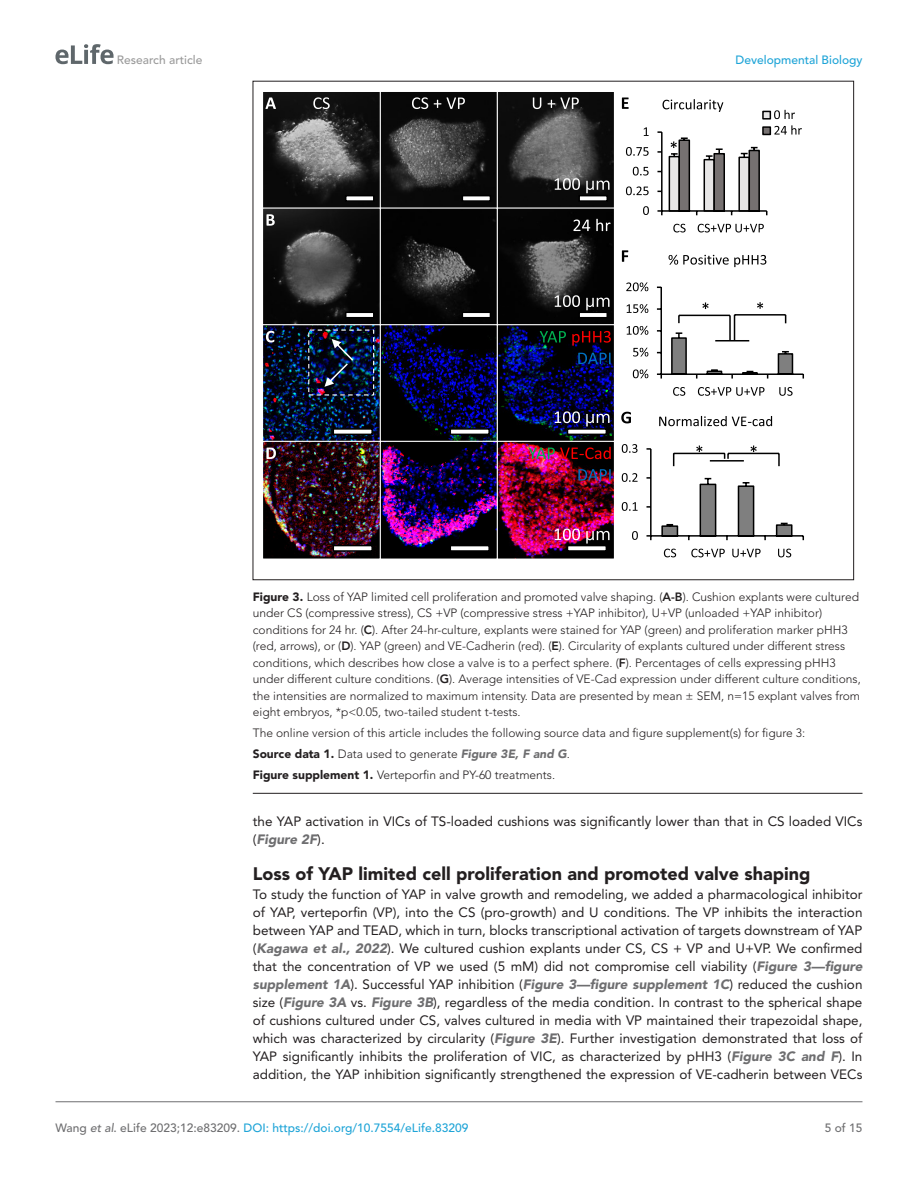
<style>
.page{position:relative;width:918px;height:1188px;background:#fff}
.page>*{position:absolute;margin:0;border:0;box-sizing:border-box;transform-origin:0 0}
.t1{font:900 18px "Avenir LT Std";color:#231f20}
.t2{font:13.5px/18px "Avenir LT Std";color:#231f20}
.t3{font:300 12px/16.5px "Avenir LT Std";color:#231f20}
.t4{font:500 12px "Avenir LT Std";color:#1ea4d7}
.t5{font:500 12px "Avenir LT Std";color:#9a9a9a}
.t6{font:500 12px "Avenir LT Std";color:#6e6e70}
.s1{font-weight:900}
.s2{font-weight:800}
.s3{font-weight:900;font-style:italic;color:#6e6e70}
.s4{color:#6e6e70}
.s5{font-style:italic;color:#6e6e70}
</style>
<div class="page">
<svg style="left:55px;top:44px;width:59px;height:20px"></svg>
<hr style="left:56px;top:1101px;width:806px;height:1px;background:#6e6e70">
<hr style="left:253px;top:793px;width:610px;height:1px;background:#231f20">
<img style="left:264px;top:93px;width:232px;height:465px">
<div style="left:379px;top:91px;width:119px;height:119px;border:1px solid #fff"></div>
<div style="left:379px;top:441px;width:119px;height:119px;border:1px solid #fff"></div>
<div style="left:262px;top:91px;width:119px;height:119px;border:1px solid #fff"></div>
<div style="left:262px;top:207px;width:119px;height:119px;border:1px solid #fff"></div>
<div style="left:262px;top:324px;width:119px;height:119px;border:1px solid #fff"></div>
<div style="left:262px;top:441px;width:119px;height:119px;border:1px solid #fff"></div>
<svg style="left:265px;top:97px;width:11px;height:12px"></svg>
<svg style="left:267px;top:214px;width:8px;height:12px"></svg>
<svg style="left:266px;top:331px;width:8px;height:12px"></svg>
<svg style="left:266px;top:448px;width:10px;height:11px"></svg>
<svg style="left:450px;top:545px;width:40px;height:7px"></svg>
<svg style="left:450px;top:428px;width:40px;height:7px"></svg>
<svg style="left:333px;top:545px;width:40px;height:7px"></svg>
<svg style="left:333px;top:428px;width:40px;height:7px"></svg>
<svg style="left:345px;top:312px;width:30px;height:6px"></svg>
<svg style="left:345px;top:195px;width:30px;height:7px"></svg>
<svg style="left:462px;top:312px;width:29px;height:6px"></svg>
<svg style="left:462px;top:195px;width:29px;height:7px"></svg>
<svg style="left:412px;top:97px;width:53px;height:12px"></svg>
<svg style="left:313px;top:97px;width:17px;height:12px"></svg>
<svg style="left:496px;top:91px;width:308px;height:469px"></svg>
<img style="left:310px;top:332px;width:62px;height:62px">
<svg style="left:324px;top:339px;width:29px;height:48px"></svg>
<p class="t5" style="left:117px;top:53px;width:87px">Research article</p>
<p class="t4" style="left:736px;top:53px;width:128px">Developmental Biology</p>
<p class="t3" style="left:253px;top:589px;width:610px"><span class="s1">Figure 3.</span> Loss of YAP limited cell proliferation and promoted valve shaping. (<span class="s2">A-B</span>). Cushion explants were cultured under CS (compressive stress), CS +VP (compressive stress +YAP inhibitor), U+VP (unloaded +YAP inhibitor) conditions for 24 hr. (<span class="s2">C</span>). After 24-hr-culture, explants were stained for YAP (green) and proliferation marker pHH3 (red, arrows), or (<span class="s2">D</span>). YAP (green) and VE-Cadherin (red). (<span class="s2">E</span>). Circularity of explants cultured under different stress conditions, which describes how close a valve is to a perfect sphere. (<span class="s2">F</span>). Percentages of cells expressing pHH3 under different culture conditions. (<span class="s2">G</span>). Average intensities of VE-Cad expression under different culture conditions, the intensities are normalized to maximum intensity. Data are presented by mean ± SEM, n=15 explant valves from eight embryos, *p&lt;0.05, two-tailed student t-tests.</p>
<p class="t3" style="left:253px;top:723px;width:554px;line-height:21px">The online version of this article includes the following source data and figure supplement(s) for figure 3:<br><span class="s1">Source data 1.</span> Data used to generate <span class="s3">Figure 3E, F and G</span>.<br><span class="s1">Figure supplement 1.</span> Verteporfin and PY-60 treatments.</p>
<p class="t2" style="left:253px;top:812px;width:611px">the YAP activation in VICs of TS-loaded cushions was significantly lower than that in CS loaded VICs (<span class="s3">Figure 2F</span>).</p>
<h1 class="t1" style="left:253px;top:863px;width:559px">Loss of YAP limited cell proliferation and promoted valve shaping</h1>
<p class="t2" style="left:253px;top:886px;width:611px;text-align:justify">To study the function of YAP in valve growth and remodeling, we added a pharmacological inhibitor of YAP, verteporfin (VP), into the CS (pro-growth) and U conditions. The VP inhibits the interaction between YAP and TEAD, which in turn, blocks transcriptional activation of targets downstream of YAP (<span class="s3">Kagawa et al., 2022</span>). We cultured cushion explants under CS, CS + VP and U+VP. We confirmed that the concentration of VP we used (5 mM) did not compromise cell viability (<span class="s3">Figure 3—figure supplement 1A</span>). Successful YAP inhibition (<span class="s3">Figure 3—figure supplement 1C</span>) reduced the cushion size (<span class="s3">Figure 3A</span> vs. <span class="s3">Figure 3B</span>), regardless of the media condition. In contrast to the spherical shape of cushions cultured under CS, valves cultured in media with VP maintained their trapezoidal shape, which was characterized by circularity (<span class="s3">Figure 3E</span>). Further investigation demonstrated that loss of YAP significantly inhibits the proliferation of VIC, as characterized by pHH3 (<span class="s3">Figure 3C and F</span>). In addition, the YAP inhibition significantly strengthened the expression of VE-cadherin between VECs</p>
<p class="t4" style="left:56px;top:1121px;width:414px"><span class="s4">Wang</span> <span class="s5">et al</span><span class="s4">. eLife 2023;12:e83209.</span> DOI: https://doi.org/10.7554/eLife.83209</p>
<p class="t6" style="left:825px;top:1121px;width:39px">5 of 15</p>
</div>
